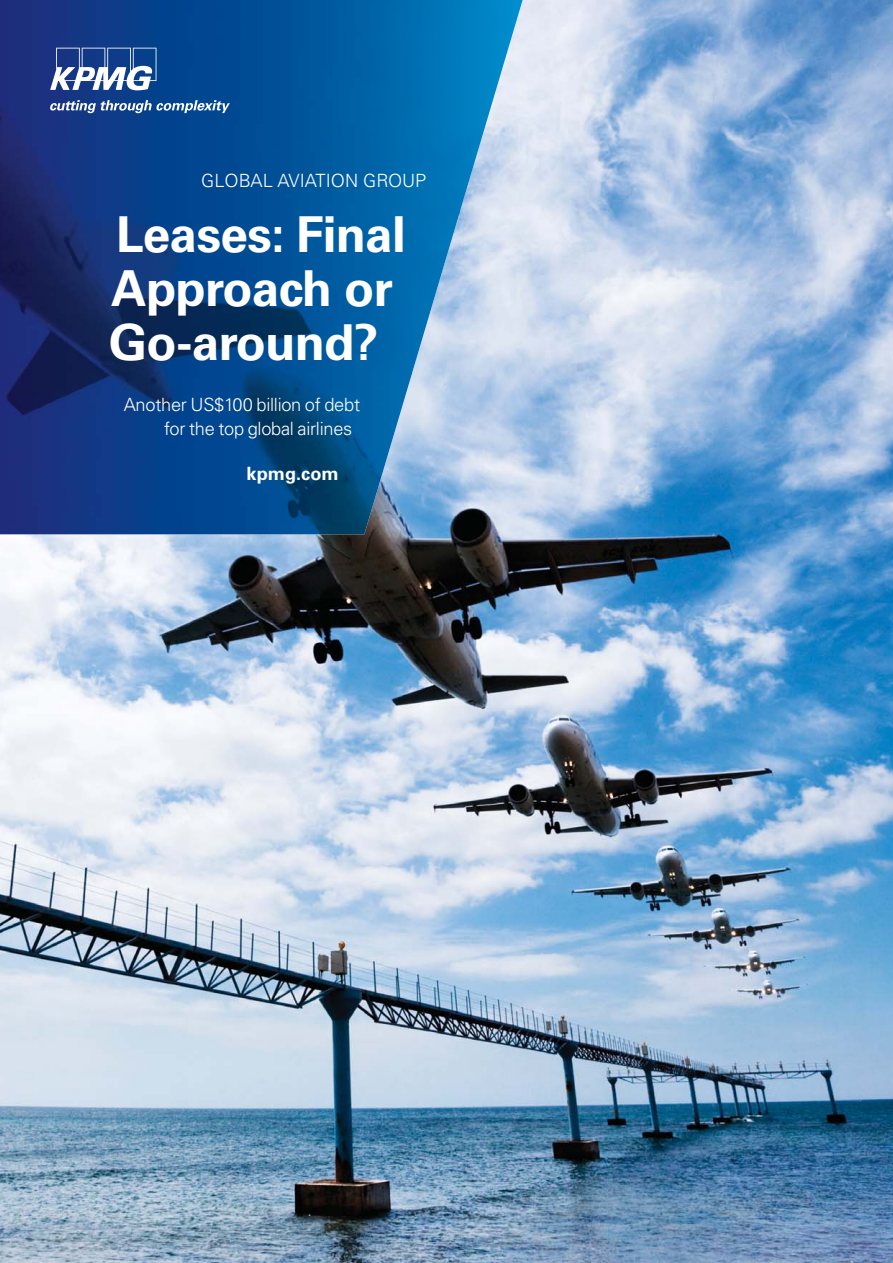
<style>
.page{position:relative;width:893px;height:1263px;background:#fff}
.page>*{position:absolute;margin:0;border:0;box-sizing:border-box;transform-origin:0 0}
.t1{font:700 49.5px/54px "Univers LT Std";letter-spacing:-.015em;color:#fff}
.t2{font:300 18.3px/24px "Univers LT Std";letter-spacing:-.015em;color:#fff}
.t3{font:700 18.3px "Univers LT Std";color:#fff}
</style>
<div class="page">
<img style="left:0;top:0;width:893px;height:1263px">
<img style="left:365px;top:0;width:158px;height:213px">
<img style="left:365px;top:212px;width:106px;height:162px">
<img style="left:0;top:373px;width:419px;height:161px">
<p class="t2" style="left:201px;top:170px;width:227px">GLOBAL AVIATION GROUP</p>
<h1 class="t1" style="left:109px;top:211px;width:298px">Leases: Final<br>Approach or<br>Go-around?</h1>
<p class="t2" style="left:164px;top:394px;width:197px;text-indent:-41px">Another US$100 billion of debt for the top global airlines</p>
<p class="t3" style="left:247px;top:465px;width:94px">kpmg.com</p>
</div>
